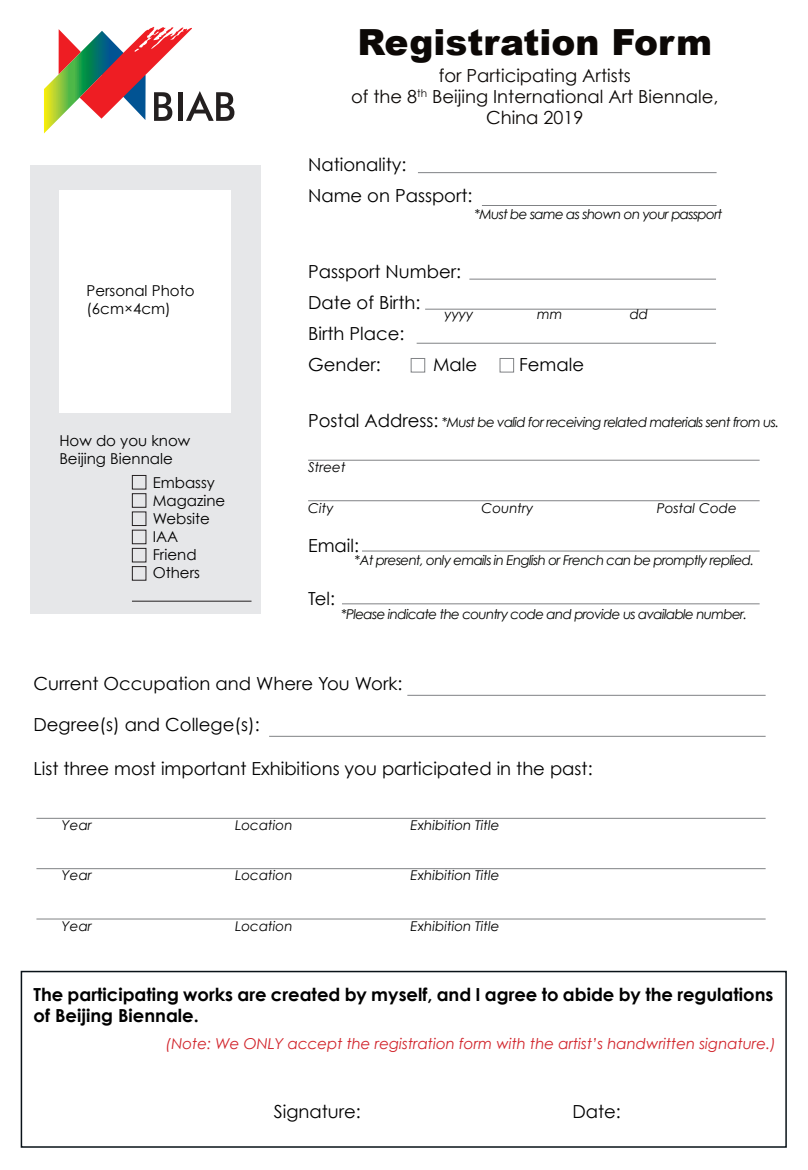
<style>
.page{position:relative;width:808px;height:1170px;background:#fff}
.page>*{position:absolute;margin:0;border:0;box-sizing:border-box;transform-origin:0 0}
.t1{font:900 36px "Arial";color:#0c0806}
.t2{font:18px "Century Gothic";color:#000}
.t3{font:700 18px/21.6px "Century Gothic";color:#000}
.t4{font:18px "Century Gothic";color:#0c0806}
.t5{font:15px "Century Gothic";color:#000}
.t6{font:italic 15px "Century Gothic";color:#d1232a}
.t7{font:italic 13.5px "Century Gothic";letter-spacing:-.05em;color:#040503}
.t8{font:italic 13.5px "Century Gothic";color:#000}
</style>
<div class="page">
<div style="left:30px;top:165px;width:231px;height:448px;background:#e6e7e9"></div>
<div style="left:21px;top:970px;width:766px;height:177px;border:2px solid #091218"></div>
<div style="left:59px;top:190px;width:171px;height:222px;background:#fff"></div>
<svg style="left:44px;top:27px;width:190px;height:106px"></svg>
<hr style="left:407px;top:695px;width:359px;height:1px;background:#808285">
<hr style="left:269px;top:736px;width:497px;height:1px;background:#808285">
<hr style="left:36px;top:817px;width:730px;height:1px;background:#808285">
<hr style="left:36px;top:868px;width:730px;height:1px;background:#808285">
<hr style="left:36px;top:918px;width:730px;height:1px;background:#808285">
<hr style="left:418px;top:172px;width:298px;height:1px;background:#808285">
<hr style="left:482px;top:205px;width:234px;height:1px;background:#808285">
<hr style="left:469px;top:279px;width:247px;height:1px;background:#808285">
<hr style="left:425px;top:309px;width:291px;height:1px;background:#808285">
<hr style="left:417px;top:343px;width:299px;height:1px;background:#808285">
<hr style="left:308px;top:460px;width:452px;height:1px;background:#808285">
<hr style="left:308px;top:500px;width:452px;height:1px;background:#808285">
<hr style="left:362px;top:550px;width:398px;height:1px;background:#808285">
<hr style="left:342px;top:603px;width:418px;height:1px;background:#808285">
<div style="left:411px;top:358px;width:14px;height:14px;border:1px solid #808285"></div>
<div style="left:132px;top:475px;width:14px;height:14px;border:1px solid #231f20"></div>
<div style="left:132px;top:493px;width:14px;height:14px;border:1px solid #231f20"></div>
<div style="left:132px;top:511px;width:14px;height:15px;border:1px solid #231f20"></div>
<div style="left:132px;top:529px;width:14px;height:15px;border:1px solid #231f20"></div>
<div style="left:132px;top:548px;width:14px;height:14px;border:1px solid #231f20"></div>
<div style="left:132px;top:566px;width:14px;height:14px;border:1px solid #231f20"></div>
<div style="left:500px;top:358px;width:14px;height:14px;border:1px solid #808285"></div>
<hr style="left:132px;top:600px;width:119px;height:1px;background:#231f20">
<p class="t1" style="left:357px;top:16px;width:356px">Registration Form</p>
<p class="t4" style="left:439px;top:65px;width:194px">for Participating Artists</p>
<p class="t4" style="left:351px;top:86px;width:369px">of the 8<sup>th</sup> Beijing International Art Biennale,</p>
<p class="t4" style="left:486px;top:107px;width:99px">China 2019</p>
<p class="t2" style="left:308px;top:153px;width:100px">Nationality:</p>
<p class="t2" style="left:308px;top:184px;width:166px">Name on Passport:</p>
<p class="t5" style="left:86px;top:282px;width:110px">Personal Photo</p>
<p class="t5" style="left:86px;top:300px;width:86px">(6cm×4cm)</p>
<p class="t5" style="left:59px;top:432px;width:133px">How do you know</p>
<p class="t5" style="left:59px;top:450px;width:115px">Beijing Biennale</p>
<p class="t5" style="left:153px;top:474px;width:64px">Embassy</p>
<p class="t5" style="left:153px;top:492px;width:74px">Magazine</p>
<p class="t5" style="left:153px;top:510px;width:59px">Website</p>
<p class="t5" style="left:153px;top:528px;width:27px">IAA</p>
<p class="t5" style="left:153px;top:546px;width:45px">Friend</p>
<p class="t5" style="left:153px;top:564px;width:49px">Others</p>
<p class="t7" style="left:474px;top:206px;width:249px">*Must be same as shown on your passport</p>
<p class="t2" style="left:308px;top:261px;width:155px">Passport Number:</p>
<p class="t2" style="left:308px;top:292px;width:114px">Date of Birth:</p>
<p class="t2" style="left:308px;top:322px;width:98px">Birth Place:</p>
<p class="t8" style="left:444px;top:305px;width:30px">yyyy</p>
<p class="t8" style="left:537px;top:305px;width:27px">mm</p>
<p class="t8" style="left:630px;top:305px;width:20px">dd</p>
<p class="t2" style="left:308px;top:353px;width:74px">Gender:</p>
<p class="t2" style="left:433px;top:353px;width:46px">Male</p>
<p class="t2" style="left:519px;top:353px;width:66px">Female</p>
<p class="t2" style="left:308px;top:409px;width:132px">Postal Address:</p>
<p class="t7" style="left:442px;top:413px;width:339px">*Must be valid for receiving related materials sent from us.</p>
<p class="t8" style="left:308px;top:458px;width:39px">Street</p>
<p class="t8" style="left:308px;top:500px;width:27px">City</p>
<p class="t8" style="left:481px;top:500px;width:54px">Country</p>
<p class="t8" style="left:657px;top:500px;width:82px">Postal Code</p>
<p class="t7" style="left:355px;top:551px;width:401px">*At present, only emails in English or French can be promptly replied.</p>
<p class="t2" style="left:308px;top:534px;width:53px">Email:</p>
<p class="t2" style="left:308px;top:587px;width:29px">Tel:</p>
<p class="t7" style="left:341px;top:605px;width:408px">*Please indicate the country code and provide us available number.</p>
<p class="t2" style="left:33px;top:672px;width:371px">Current Occupation and Where You Work:</p>
<p class="t2" style="left:33px;top:713px;width:228px">Degree(s) and College(s):</p>
<p class="t2" style="left:33px;top:758px;width:561px">List three most important Exhibitions you participated in the past:</p>
<p class="t8" style="left:62px;top:817px;width:32px">Year</p>
<p class="t8" style="left:235px;top:817px;width:59px">Location</p>
<p class="t8" style="left:410px;top:817px;width:91px">Exhibition Title</p>
<p class="t8" style="left:62px;top:867px;width:32px">Year</p>
<p class="t8" style="left:235px;top:867px;width:59px">Location</p>
<p class="t8" style="left:410px;top:867px;width:91px">Exhibition Title</p>
<p class="t8" style="left:62px;top:917px;width:32px">Year</p>
<p class="t8" style="left:235px;top:917px;width:59px">Location</p>
<p class="t8" style="left:410px;top:917px;width:91px">Exhibition Title</p>
<p class="t3" style="left:33px;top:982px;width:741px">The participating works are created by myself, and I agree to abide by the regulations of Beijing Biennale.</p>
<p class="t6" style="left:166px;top:1033px;width:612px">(Note: We ONLY accept the registration form with the artist’s handwritten signature.)</p>
<p class="t2" style="left:274px;top:1100px;width:89px">Signature:</p>
<p class="t2" style="left:572px;top:1100px;width:50px">Date:</p>
</div>
